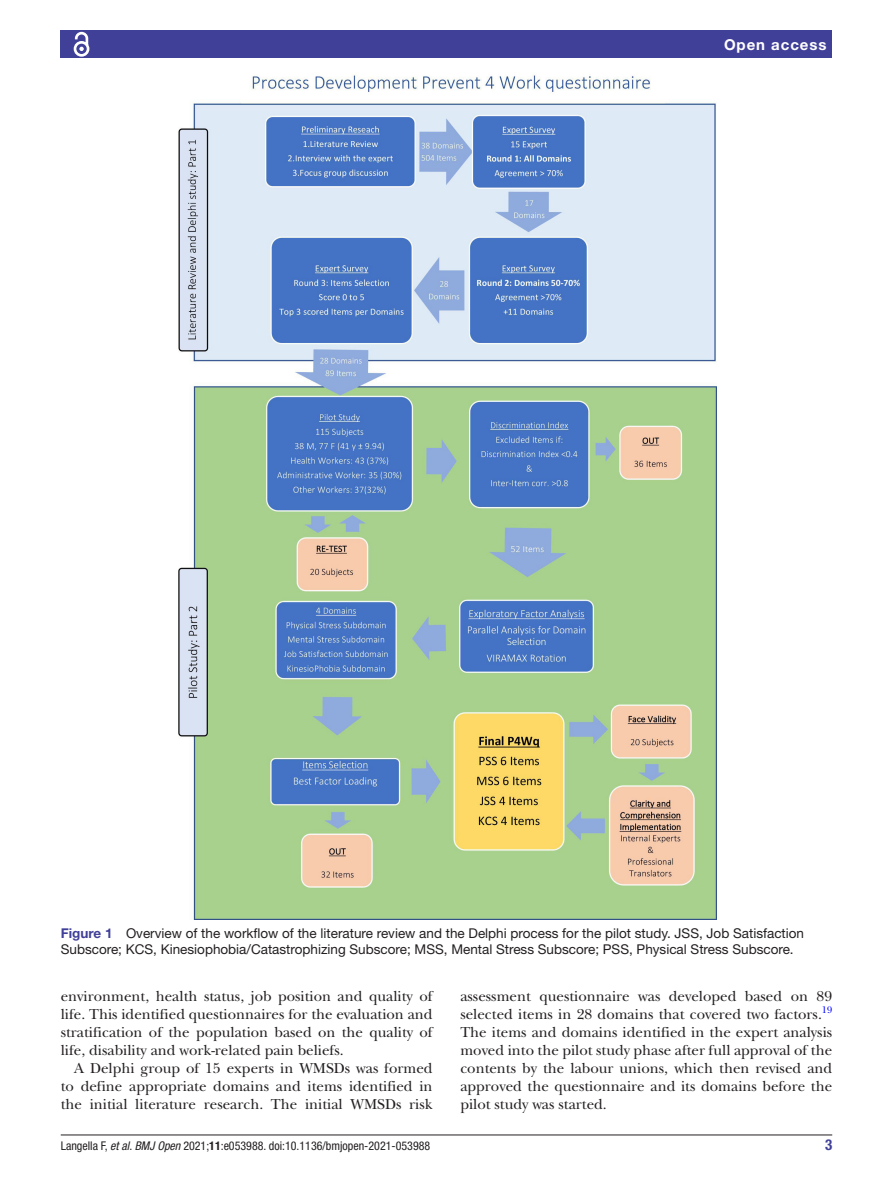
<style>
.page{position:relative;width:893px;height:1191px;background:#fff}
.page>*{position:absolute;margin:0;border:0;box-sizing:border-box;transform-origin:0 0}
.t1{font:15px/18px "New Baskerville";color:#231f20;text-align:justify}
.t2{font:700 15px "Helvetica Neue LT Std";letter-spacing:.065em;color:#fff}
.t3{font:700 condensed 15px "Helvetica Neue LT Std";color:#414099}
.t4{font:13.5px/16.2px "Helvetica Neue LT Std";color:#231f20}
.t5{font:condensed 12px "Helvetica Neue LT Std";color:#231f20}
.t6{font:9.9px "New Baskerville";color:#00f}
.s1{font-weight:700;color:#414099}
.s2{font-style:italic}
.s3{font-weight:700}
</style>
<div class="page">
<hr style="left:61px;top:1134px;width:771px;height:1px;background:#231f20">
<div style="left:61px;top:31px;width:771px;height:27px;background:#414099"></div>
<svg style="left:73px;top:31px;width:17px;height:26px"></svg>
<img style="left:178px;top:74px;width:538px;height:845px">
<p class="t2" style="left:724px;top:35px;width:104px">Open access</p>
<p class="t4" style="left:61px;top:924px;width:745px"><span class="s1">Figure 1</span> Overview of the workflow of the literature review and the Delphi process for the pilot study. JSS, Job Satisfaction<br>Subscore; KCS, Kinesiophobia/Catastrophizing Subscore; MSS, Mental Stress Subscore; PSS, Physical Stress Subscore.</p>
<p class="t1" style="left:61px;top:987px;width:373px">environment, health status, job position and quality of life. This identified questionnaires for the evaluation and stratification of the population based on the quality of life, disability and work-related pain beliefs.</p>
<p class="t1" style="left:61px;top:1059px;width:373px;text-indent:14px">A Delphi group of 15 experts in WMSDs was formed to define appropriate domains and items identified in the initial literature research. The initial WMSDs risk</p>
<p class="t1" style="left:460px;top:987px;width:373px">assessment questionnaire was developed based on 89 selected items in 28 domains that covered two factors.</p>
<p class="t6" style="left:822px;top:1003px;width:12px">19</p>
<p class="t1" style="left:460px;top:1023px;width:373px">The items and domains identified in the expert analysis moved into the pilot study phase after full approval of the contents by the labour unions, which then revised and approved the questionnaire and its domains before the pilot study was started.</p>
<p class="t5" style="left:61px;top:1138px;width:371px">Langella F, <span class="s2">et al</span>. <span class="s2">BMJ Open</span> 2021;<span class="s3">11</span>:e053988. doi:10.1136/bmjopen-2021-053988</p>
<p class="t3" style="left:825px;top:1135px;width:9px">3</p>
</div>
